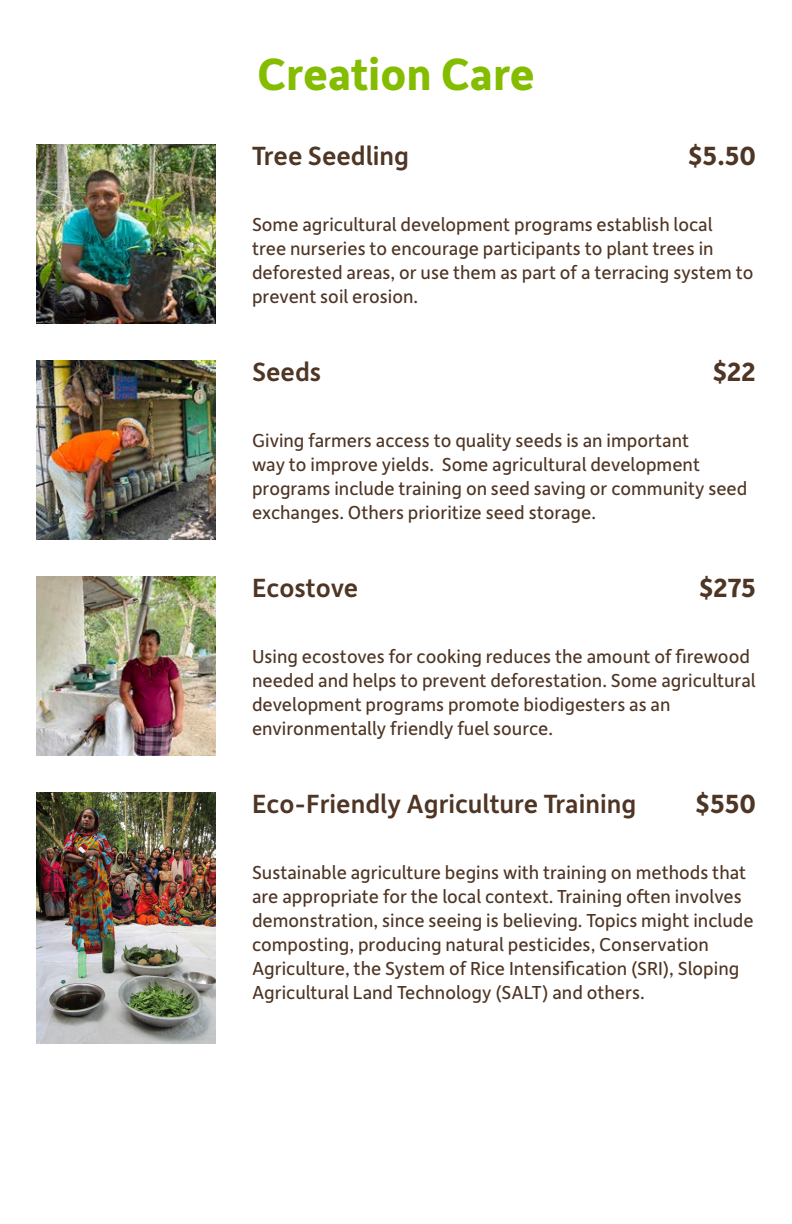
<style>
.page{position:relative;width:792px;height:1224px;background:#fff}
.page>*{position:absolute;margin:0;border:0;box-sizing:border-box;transform-origin:0 0}
.t1{font:700 48px "Depot New";color:#84bd00}
.t2{font:500 28px "Depot New";color:#4e3524}
.t3{font:700 28px "Depot New";color:#4e3524}
.t4{font:20px/24px "Depot New";color:#4e3524}
</style>
<div class="page">
<img style="left:36px;top:144px;width:180px;height:180px">
<img style="left:36px;top:360px;width:180px;height:180px">
<img style="left:36px;top:576px;width:180px;height:180px">
<img style="left:36px;top:792px;width:180px;height:252px">
<p class="t1" style="left:257px;top:43px;width:279px">Creation Care</p>
<p class="t2" style="left:252px;top:138px;width:159px">Tree Seedling</p>
<p class="t3" style="left:689px;top:138px;width:69px">$5.50</p>
<p class="t4" style="left:252px;top:212px;width:503px">Some agricultural development programs establish local<br>tree nurseries to encourage participants to plant trees in deforested areas, or use them as part of a terracing system to prevent soil erosion.</p>
<p class="t2" style="left:252px;top:354px;width:71px">Seeds</p>
<p class="t3" style="left:713px;top:354px;width:44px">$22</p>
<p class="t4" style="left:252px;top:428px;width:497px">Giving farmers access to quality seeds is an important<br>way to improve yields. Some agricultural development programs include training on seed saving or community seed exchanges. Others prioritize seed storage.</p>
<p class="t2" style="left:252px;top:570px;width:108px">Ecostove</p>
<p class="t3" style="left:699px;top:570px;width:58px">$275</p>
<p class="t4" style="left:252px;top:644px;width:505px">Using ecostoves for cooking reduces the amount of firewood needed and helps to prevent deforestation. Some agricultural development programs promote biodigesters as an environmentally friendly fuel source.</p>
<p class="t2" style="left:252px;top:786px;width:386px">Eco-Friendly Agriculture Training</p>
<p class="t3" style="left:696px;top:786px;width:62px">$550</p>
<p class="t4" style="left:252px;top:860px;width:503px">Sustainable agriculture begins with training on methods that are appropriate for the local context. Training often involves demonstration, since seeing is believing. Topics might include composting, producing natural pesticides, Conservation Agriculture, the System of Rice Intensification (SRI), Sloping Agricultural Land Technology (SALT) and others.</p>
</div>
